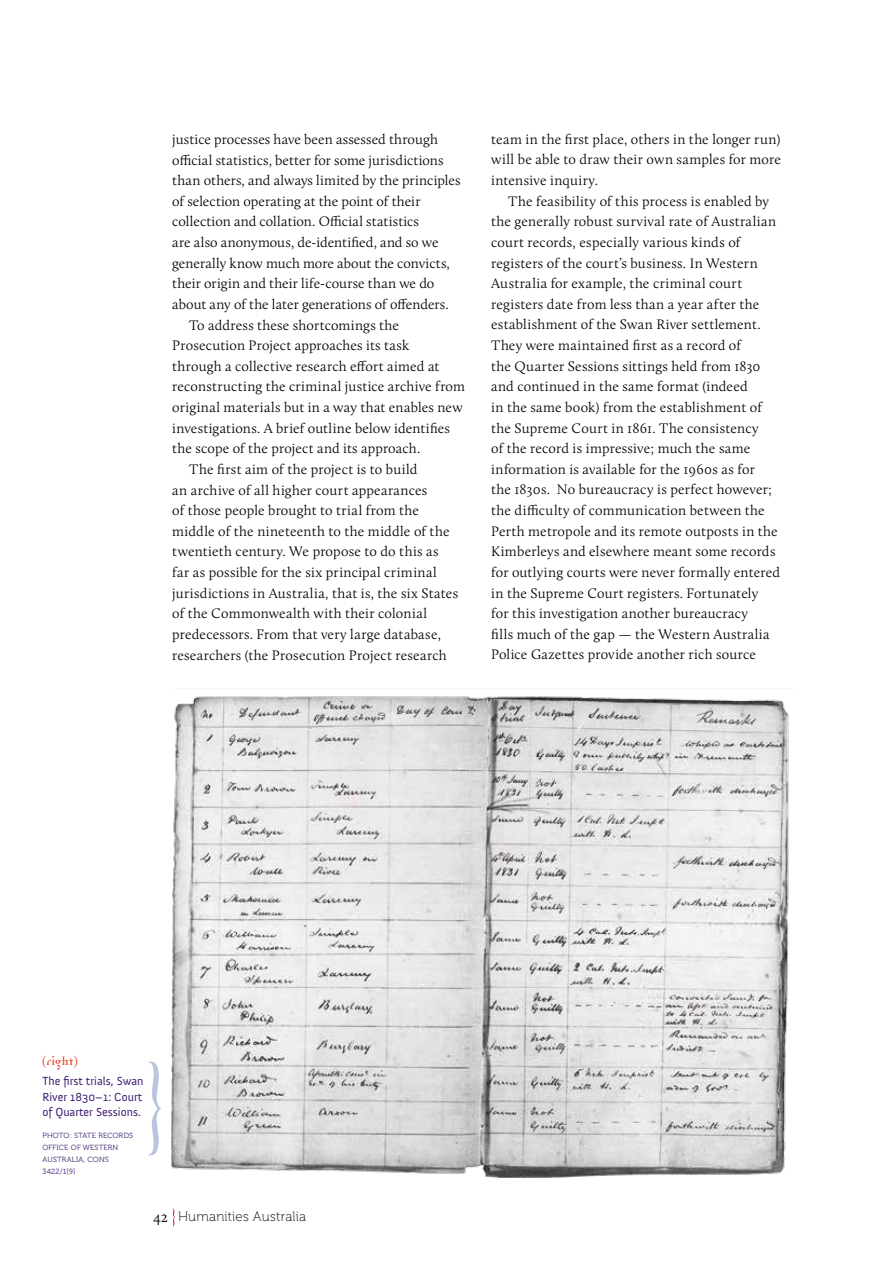
<style>
.page{position:relative;width:893px;height:1263px;background:#fff}
.page>*{position:absolute;margin:0;border:0;box-sizing:border-box;transform-origin:0 0}
.t1{font:300 14.25px/20.5px "Calluna";letter-spacing:.015em;color:#000;text-align:justify}
.t2{font:300 14.25px "Calluna";letter-spacing:-.005em;color:#000}
.t3{font:13.5px "Museo 100";letter-spacing:.01em;color:#000}
.t4{font:700 12.75px "Democratica";color:#e84224}
.t5{font:12px/15.3px "Anivers";color:#3d1c71;text-align:justify}
.t6{font:7.5px/12px "Museo 300";letter-spacing:.025em;color:#3d1c71}
.s1{font-family:"Calluna";font-weight:300;font-size:15.75px}
</style>
<div class="page">
<svg style="left:172px;top:1208px;width:3px;height:18px"></svg>
<img style="left:171px;top:696px;width:618px;height:482px">
<svg style="left:148px;top:1061px;width:14px;height:95px"></svg>
<p class="t1" style="left:172px;top:129px;width:267px">justice processes have been assessed through</p>
<p class="t1" style="left:172px;top:149px;width:273px">official statistics, better for some jurisdictions</p>
<p class="t1" style="left:172px;top:170px;width:290px">than others, and always limited by the principles</p>
<p class="t1" style="left:172px;top:191px;width:250px">of selection operating at the point of their</p>
<p class="t1" style="left:172px;top:211px;width:248px">collection and collation. Official statistics</p>
<p class="t1" style="left:172px;top:232px;width:268px">are also anonymous, de-identified, and so we</p>
<p class="t2" style="left:172px;top:254px;width:279px">generally know much more about the convicts,</p>
<p class="t1" style="left:172px;top:273px;width:264px">their origin and their life-course than we do</p>
<p class="t1" style="left:172px;top:294px;width:278px">about any of the later generations of offenders.</p>
<p class="t1" style="left:189px;top:314px;width:211px">To address these shortcomings the</p>
<p class="t1" style="left:172px;top:335px;width:239px">Prosecution Project approaches its task</p>
<p class="t1" style="left:172px;top:356px;width:269px">through a collective research effort aimed at</p>
<p class="t1" style="left:172px;top:376px;width:294px">reconstructing the criminal justice archive from</p>
<p class="t1" style="left:172px;top:397px;width:292px">original materials but in a way that enables new</p>
<p class="t1" style="left:172px;top:417px;width:279px">investigations. A brief outline below identifies</p>
<p class="t1" style="left:172px;top:438px;width:250px">the scope of the project and its approach.</p>
<p class="t1" style="left:189px;top:459px;width:230px">The first aim of the project is to build</p>
<p class="t1" style="left:172px;top:479px;width:257px">an archive of all higher court appearances</p>
<p class="t1" style="left:172px;top:500px;width:248px">of those people brought to trial from the</p>
<p class="t1" style="left:172px;top:521px;width:279px">middle of the nineteenth to the middle of the</p>
<p class="t1" style="left:172px;top:541px;width:268px">twentieth century. We propose to do this as</p>
<p class="t1" style="left:172px;top:562px;width:266px">far as possible for the six principal criminal</p>
<p class="t1" style="left:172px;top:582px;width:287px">jurisdictions in Australia, that is, the six States</p>
<p class="t1" style="left:172px;top:603px;width:256px">of the Commonwealth with their colonial</p>
<p class="t1" style="left:172px;top:624px;width:270px">predecessors. From that very large database,</p>
<p class="t1" style="left:172px;top:644px;width:276px">researchers (the Prosecution Project research</p>
<p class="t1" style="left:491px;top:129px;width:291px">team in the first place, others in the longer run) will be able to draw their own samples for more intensive inquiry.</p>
<p class="t1" style="left:491px;top:191px;width:290px;text-align:left;text-indent:17px">The feasibility of this process is enabled by the generally robust survival rate of Australian court records, especially various kinds of registers of the court’s business. In Western Australia for example, the criminal court registers date from less than a year after the establishment of the Swan River settlement.<br>They were maintained first as a record of<br>the Quarter Sessions sittings held from 1830 and continued in the same format (indeed<br>in the same book) from the establishment of the Supreme Court in 1861. The consistency<br>of the record is impressive; much the same information is available for the 1960s as for<br>the 1830s. No bureaucracy is perfect however; the difficulty of communication between the Perth metropole and its remote outposts in the Kimberleys and elsewhere meant some records for outlying courts were never formally entered in the Supreme Court registers. Fortunately<br>for this investigation another bureaucracy<br>fills much of the gap — the Western Australia Police Gazettes provide another rich source</p>
<p class="t4" style="left:43px;top:1055px;width:36px">(right)</p>
<p class="t5" style="left:43px;top:1074px;width:102px">The first trials, Swan River 1830–1: Court of Quarter Sessions.</p>
<p class="t6" style="left:43px;top:1129px;width:92px">PHOTO: STATE RECORDS<br>OFFICE OF WESTERN<br>AUSTRALIA, CONS<br>3422/1[9]</p>
<p class="t3" style="left:153px;top:1210px;width:155px"><span class="s1">42</span> Humanities Australia</p>
</div>
